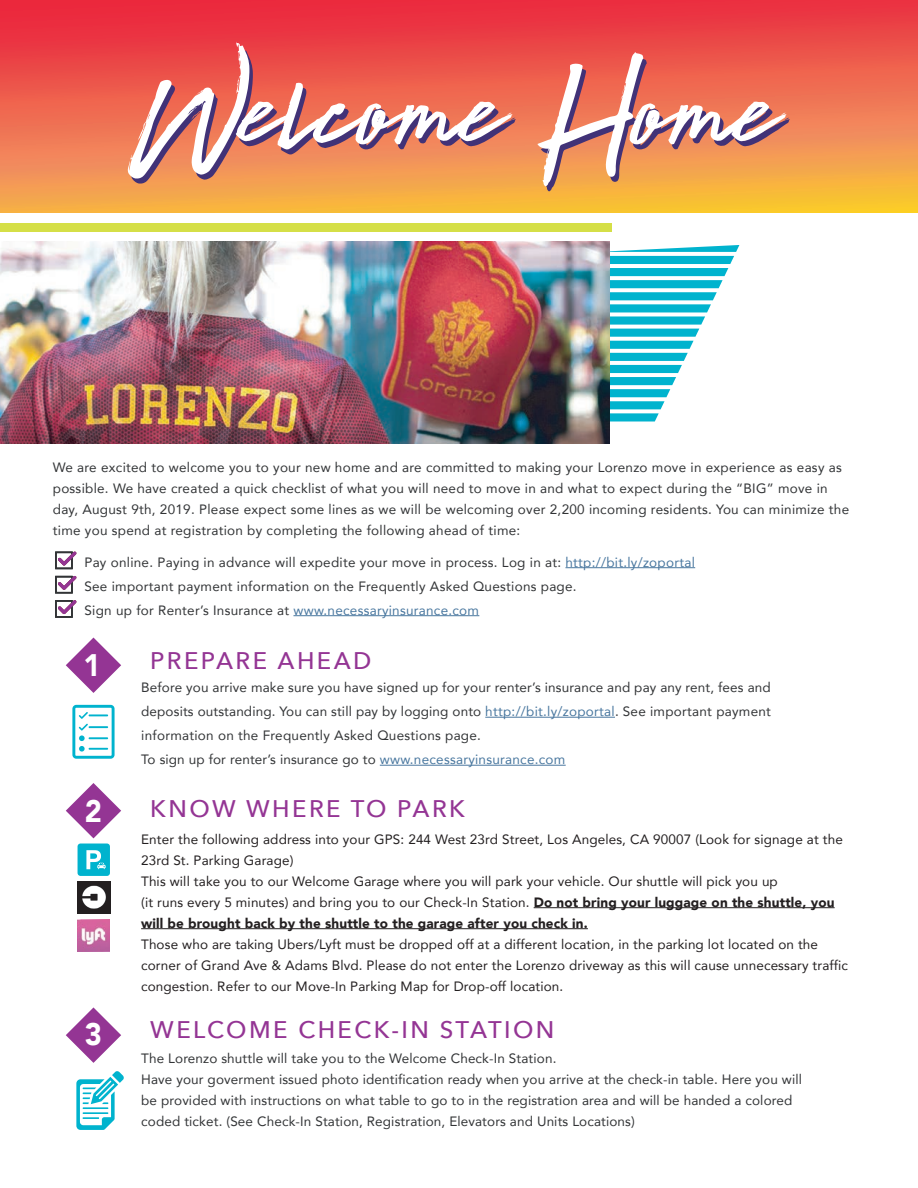
<style>
.page{position:relative;width:918px;height:1188px;background:#fff}
.page>*{position:absolute;margin:0;border:0;box-sizing:border-box;transform-origin:0 0}
.t1{font:132.9px "Brat";color:#413277}
.t2{font:900 31.05px "Avenir";color:#fff;scale:.93 1}
.t3{font:500 24px "Avenir Next";letter-spacing:.1em;color:#943594}
.t4{font:13.5px/21px "Avenir";letter-spacing:.02em;color:#323436}
.t5{font:13.5px/21px "Avenir";letter-spacing:.01em;color:#231f20}
.s1{color:#49779f}
.s2{font-weight:900}
</style>
<div class="page">
<svg style="left:610px;top:245px;width:129px;height:177px"></svg>
<svg style="left:0;top:0;width:918px;height:213px;background:#ef704b"></svg>
<div style="left:0;top:223px;width:611px;height:9px;background:#d5df47"></div>
<svg style="left:76px;top:1071px;width:48px;height:59px"></svg>
<svg style="left:72px;top:705px;width:43px;height:54px"></svg>
<img style="left:78px;top:919px;width:32px;height:33px">
<img style="left:77px;top:881px;width:33px;height:33px">
<hr style="left:485px;top:717px;width:130px;height:1px;background:#49779f">
<hr style="left:380px;top:765px;width:186px;height:1px;background:#49779f">
<hr style="left:534px;top:907px;width:301px;height:1px;background:#231f20">
<hr style="left:141px;top:928px;width:447px;height:1px;background:#231f20">
<hr style="left:565px;top:567px;width:130px;height:1px;background:#49779f">
<hr style="left:293px;top:615px;width:186px;height:1px;background:#49779f">
<div style="left:55px;top:600px;width:18px;height:18px;border:2px solid #323436"></div>
<svg style="left:58px;top:600px;width:19px;height:14px"></svg>
<div style="left:55px;top:576px;width:18px;height:17px;border:2px solid #323436"></div>
<svg style="left:58px;top:576px;width:19px;height:14px"></svg>
<div style="left:55px;top:552px;width:18px;height:17px;border:2px solid #323436"></div>
<svg style="left:58px;top:551px;width:19px;height:15px"></svg>
<svg style="left:78px;top:844px;width:32px;height:32px"></svg>
<img style="left:0;top:241px;width:610px;height:203px">
<svg style="left:66px;top:638px;width:55px;height:55px"></svg>
<svg style="left:66px;top:783px;width:55px;height:55px"></svg>
<svg style="left:66px;top:1007px;width:55px;height:56px"></svg>
<h1 class="t1" style="left:139px;top:45px;width:648px">Welcome Home</h1>
<p class="t4" style="left:53px;top:457px;width:798px">We are excited to welcome you to your new home and are committed to making your Lorenzo move in experience as easy as possible. We have created a quick checklist of what you will need to move in and what to expect during the “BIG” move in day, August 9th, 2019. Please expect some lines as we will be welcoming over 2,200 incoming residents. You can minimize the time you spend at registration by completing the following ahead of time:</p>
<p class="t4" style="left:84px;top:550px;width:612px;line-height:24px">Pay online. Paying in advance will expedite your move in process. Log in at: <span class="s1">http://bit.ly/zoportal<br></span>See important payment information on the Frequently Asked Questions page.<br>Sign up for Renter’s Insurance at <span class="s1">www.necessaryinsurance.com</span></p>
<h2 class="t2" style="left:83px;top:639px;width:20px">1</h2>
<h3 class="t3" style="left:150px;top:641px;width:223px">PREPARE AHEAD</h3>
<h2 class="t2" style="left:85px;top:785px;width:20px">2</h2>
<h2 class="t2" style="left:85px;top:1007px;width:20px">3</h2>
<p class="t4" style="left:141px;top:675px;width:631px;line-height:24px">Before you arrive make sure you have signed up for your renter’s insurance and pay any rent, fees and deposits outstanding. You can still pay by logging onto <span class="s1">http://bit.ly/zoportal</span>. See important payment information on the Frequently Asked Questions page.<br>To sign up for renter’s insurance go to <span class="s1">www.necessaryinsurance.com</span></p>
<h3 class="t3" style="left:150px;top:788px;width:316px">KNOW WHERE TO PARK</h3>
<p class="t5" style="left:141px;top:828px;width:703px">Enter the following address into your GPS: 244 West 23rd Street, Los Angeles, CA 90007 (Look for signage at the 23rd St. Parking Garage)<br>This will take you to our Welcome Garage where you will park your vehicle. Our shuttle will pick you up<br>(it runs every 5 minutes) and bring you to our Check-In Station. <span class="s2">Do not bring your luggage on the shuttle, you will be brought back by the shuttle to the garage after you check in.</span></p>
<p class="t5" style="left:141px;top:933px;width:708px">Those who are taking Ubers/Lyft must be dropped off at a different location, in the parking lot located on the corner of Grand Ave &amp; Adams Blvd. Please do not enter the Lorenzo driveway as this will cause unnecessary traffic congestion. Refer to our Move-In Parking Map for Drop-off location.</p>
<h3 class="t3" style="left:150px;top:1009px;width:406px">WELCOME CHECK-IN STATION</h3>
<p class="t4" style="left:141px;top:1048px;width:662px">The Lorenzo shuttle will take you to the Welcome Check-In Station.<br>Have your goverment issued photo identification ready when you arrive at the check-in table. Here you will be provided with instructions on what table to go to in the registration area and will be handed a colored coded ticket. (See Check-In Station, Registration, Elevators and Units Locations)</p>
</div>
